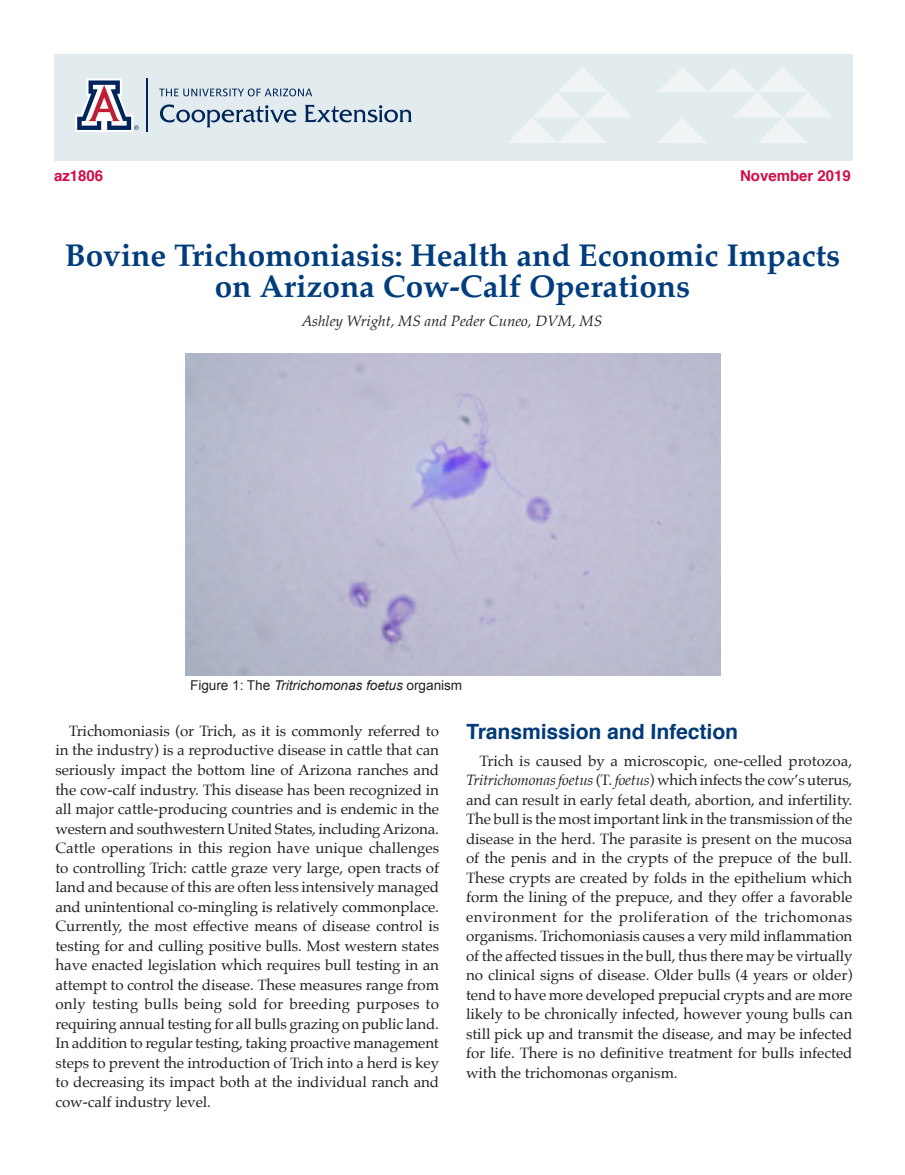
<style>
.page{position:relative;width:905px;height:1175px;background:#fff}
.page>*{position:absolute;margin:0;border:0;box-sizing:border-box;transform-origin:0 0}
.Headline{font:700 31.5px/31.5px "Palatino";color:#013d7d;text-align:center}
.t1{font:700 21px "Helvetica";color:#013a78}
.t2{font:15px/19.5px "Palatino";color:#231f20;text-align:justify}
.t3{font:italic 15px "Palatino";color:#231f20}
.t4{font:700 15px "Helvetica";color:#d20d44}
.t5{font:italic 13.5px "Arial";color:#231f20}
.s1{font-style:normal}
.s2{font-style:italic}
</style>
<div class="page">
<div style="left:54px;top:54px;width:798px;height:107px;background:#e2ebed"></div>
<svg style="left:508px;top:67px;width:123px;height:76px"></svg>
<svg style="left:658px;top:67px;width:173px;height:76px"></svg>
<svg style="left:75px;top:78px;width:64px;height:54px"></svg>
<hr style="left:146px;top:78px;width:1px;height:54px;background:#00255b">
<svg style="left:160px;top:104px;width:252px;height:23px"></svg>
<svg style="left:159px;top:88px;width:153px;height:8px"></svg>
<img style="left:185px;top:353px;width:535px;height:322px">
<p class="t4" style="left:54px;top:163px;width:51px">az1806</p>
<p class="t4" style="left:740px;top:163px;width:112px">November 2019</p>
<p class="Headline" style="left:65px;top:238px;width:777px">Bovine Trichomoniasis: Health and Economic Impacts on Arizona Cow-Calf Operations</p>
<p class="t3" style="left:301px;top:308px;width:302px">Ashley Wright, MS and Peder Cuneo, DVM, MS</p>
<p class="t5" style="left:190px;top:676px;width:274px"><span class="s1">Figure 1: The</span> Tritrichomonas foetus <span class="s1">organism</span></p>
<p class="t2" style="left:55px;top:721px;width:386px;text-indent:14px">Trichomoniasis (or Trich, as it is commonly referred to in the industry) is a reproductive disease in cattle that can seriously impact the bottom line of Arizona ranches and the cow-calf industry. This disease has been recognized in all major cattle-producing countries and is endemic in the western and southwestern United States, including Arizona.<br>Cattle operations in this region have unique challenges to controlling Trich: cattle graze very large, open tracts of land and because of this are often less intensively managed and unintentional co-mingling is relatively commonplace.<br>Currently, the most effective means of disease control is testing for and culling positive bulls. Most western states have enacted legislation which requires bull testing in an attempt to control the disease. These measures range from only testing bulls being sold for breeding purposes to requiring annual testing for all bulls grazing on public land.<br>In addition to regular testing, taking proactive management steps to prevent the introduction of Trich into a herd is key to decreasing its impact both at the individual ranch and cow-calf industry level.</p>
<p class="t1" style="left:466px;top:715px;width:274px">Transmission and Infection</p>
<p class="t2" style="left:466px;top:750px;width:388px;text-indent:13px">Trich is caused by a microscopic, one-celled protozoa, <span class="s2">Tritrichomonas foetus</span> (T. <span class="s2">foetus</span>) which infects the cow’s uterus, and can result in early fetal death, abortion, and infertility.<br>The bull is the most important link in the transmission of the disease in the herd. The parasite is present on the mucosa of the penis and in the crypts of the prepuce of the bull.<br>These crypts are created by folds in the epithelium which form the lining of the prepuce, and they offer a favorable environment for the proliferation of the trichomonas organisms. Trichomoniasis causes a very mild inflammation of the affected tissues in the bull, thus there may be virtually no clinical signs of disease. Older bulls (4 years or older) tend to have more developed prepucial crypts and are more likely to be chronically infected, however young bulls can still pick up and transmit the disease, and may be infected for life. There is no definitive treatment for bulls infected with the trichomonas organism.</p>
</div>
